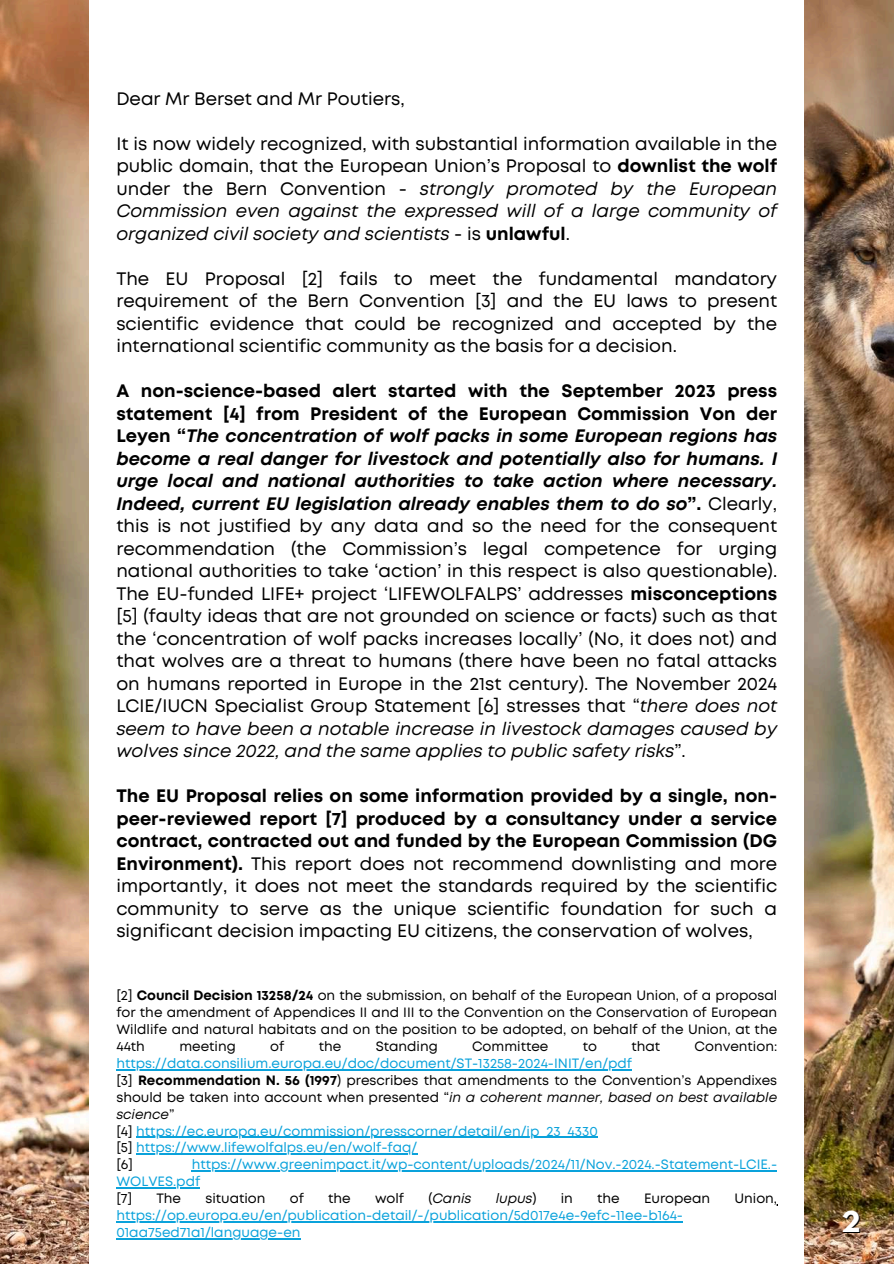
<style>
.page{position:relative;width:894px;height:1264px;background:#fff}
.page>*{position:absolute;margin:0;border:0;box-sizing:border-box;transform-origin:0 0}
.t1{font:700 25.5px "League Spartan";color:#000}
.t2{font:18px/22.5px "Mont";color:#000;text-align:justify}
.t3{font:13.5px/16.8px "Mont";color:#0aa2db}
.t4{font:13.5px/16.8px "Mont";color:#000;text-align:justify}
.t5{font:italic 13.5px "Mont";color:#000}
.s1{font-weight:700}
.s2{font-style:italic}
.s3{font-weight:700;font-style:italic}
.s4{color:#000}
.s5{font-weight:700;color:#000}
.s6{font-style:italic;color:#000}
.s7{font-style:normal}
</style>
<div class="page">
<img style="left:0;top:0;width:893px;height:1263px">
<div style="left:89px;top:0;width:715px;height:1263px;background:#fff"></div>
<hr style="left:116px;top:1069px;width:516px;height:1px;background:#0aa2db">
<hr style="left:136px;top:1136px;width:461px;height:1px;background:#0aa2db">
<hr style="left:136px;top:1153px;width:281px;height:1px;background:#0aa2db">
<hr style="left:192px;top:1170px;width:585px;height:1px;background:#0aa2db">
<hr style="left:116px;top:1187px;width:84px;height:1px;background:#0aa2db">
<hr style="left:116px;top:1221px;width:567px;height:1px;background:#0aa2db">
<hr style="left:116px;top:1237px;width:184px;height:2px;background:#0aa2db">
<p class="t2" style="left:116px;top:88px;width:290px">Dear Mr Berset and Mr Poutiers,</p>
<p class="t2" style="left:116px;top:133px;width:662px">It is now widely recognized, with substantial information available in the public domain, that the European Union’s Proposal to <span class="s1">downlist the wolf </span>under the Bern Convention - <span class="s2">strongly promoted by the European Commission even against the expressed will of a large community of organized civil society and scientists</span> - is <span class="s1">unlawful</span>.</p>
<p class="t2" style="left:116px;top:268px;width:662px">The EU Proposal [2] fails to meet the fundamental mandatory requirement of the Bern Convention [3] and the EU laws to present scientific evidence that could be recognized and accepted by the international scientific community as the basis for a decision.</p>
<p class="t2" style="left:116px;top:381px;width:662px"><span class="s1">A non-science-based alert started with the September 2023 press statement [4] from President of the European Commission Von der Leyen “</span><span class="s3">The concentration of wolf packs in some European regions has become a real danger for livestock and potentially also for humans. I urge local and national authorities to take action where necessary.<br>Indeed, current EU legislation already enables them to do so</span><span class="s1">”.</span> Clearly, this is not justified by any data and so the need for the consequent recommendation (the Commission’s legal competence for urging national authorities to take ‘action’ in this respect is also questionable).<br>The EU-funded LIFE+ project ‘LIFEWOLFALPS’ addresses <span class="s1">misconceptions </span>[5] (faulty ideas that are not grounded on science or facts) such as that the ‘concentration of wolf packs increases locally’ (No, it does not) and that wolves are a threat to humans (there have been no fatal attacks on humans reported in Europe in the 21st century). The November 2024<br>LCIE/IUCN Specialist Group Statement [6] stresses that “<span class="s2">there does not seem to have been a notable increase in livestock damages caused by wolves since 2022, and the same applies to public safety risks</span>”.</p>
<p class="t2" style="left:116px;top:786px;width:662px"><span class="s1">The EU Proposal relies on some information provided by a single, non&shy;peer-reviewed report [7] produced by a consultancy under a service contract, contracted out and funded by the European Commission (DG Environment).</span> This report does not recommend downlisting and more importantly, it does not meet the standards required by the scientific community to serve as the unique scientific foundation for such a significant decision impacting EU citizens, the conservation of wolves,</p>
<p class="t4" style="left:116px;top:988px;width:662px">[2] <span class="s1">Council Decision 13258/24</span> on the submission, on behalf of the European Union, of a proposal for the amendment of Appendices II and III to the Convention on the Conservation of European Wildlife and natural habitats and on the position to be adopted, on behalf of the Union, at the 44th</p>
<p class="t4" style="left:179px;top:1039px;width:58px">meeting</p>
<p class="t4" style="left:270px;top:1039px;width:16px">of</p>
<p class="t4" style="left:318px;top:1039px;width:24px">the</p>
<p class="t4" style="left:375px;top:1039px;width:64px">Standing</p>
<p class="t4" style="left:472px;top:1039px;width:78px">Committee</p>
<p class="t4" style="left:582px;top:1039px;width:16px">to</p>
<p class="t4" style="left:631px;top:1039px;width:30px">that</p>
<p class="t4" style="left:694px;top:1039px;width:84px">Convention:</p>
<p class="t3" style="left:116px;top:1055px;width:662px">https://data.consilium.europa.eu/doc/document/ST-13258-2024-INIT/en/pdf<br><span class="s4">[3]</span> <span class="s5">Recommendation N. 56 (1997</span><span class="s4">) prescribes that amendments to the Convention’s Appendixes should be taken into account when presented “</span><span class="s6">in a coherent manner, based on best available science</span><span class="s4">”<br>[4]</span> https://ec.europa.eu/commission/presscorner/detail/en/ip_23_4330<br><span class="s4">[5]</span> https://www.lifewolfalps.eu/en/wolf-faq/<br><span class="s4">[6]</span></p>
<p class="t3" style="left:116px;top:1157px;width:662px;text-indent:75px">https://www.greenimpact.it/wp-content/uploads/2024/11/Nov.-2024.-Statement-LCIE.-<br>WOLVES.pdf</p>
<p class="t4" style="left:116px;top:1190px;width:17px">[7]</p>
<p class="t4" style="left:156px;top:1190px;width:26px">The</p>
<p class="t4" style="left:205px;top:1190px;width:62px">situation</p>
<p class="t4" style="left:290px;top:1190px;width:16px">of</p>
<p class="t4" style="left:328px;top:1190px;width:24px">the</p>
<p class="t4" style="left:375px;top:1190px;width:31px">wolf</p>
<p class="t5" style="left:428px;top:1193px;width:44px"><span class="s7">(</span>Canis</p>
<p class="t5" style="left:495px;top:1193px;width:42px">lupus<span class="s7">)</span></p>
<p class="t4" style="left:560px;top:1190px;width:14px">in</p>
<p class="t4" style="left:597px;top:1190px;width:24px">the</p>
<p class="t4" style="left:644px;top:1190px;width:68px">European</p>
<p class="t4" style="left:734px;top:1190px;width:44px">Union,</p>
<p class="t3" style="left:116px;top:1207px;width:568px">https://op.europa.eu/en/publication-detail/-/publication/5d017e4e-9efc-11ee-b164-<br>01aa75ed71a1/language-en</p>
<h1 class="t1" style="left:842px;top:1209px;width:21px">2</h1>
</div>
